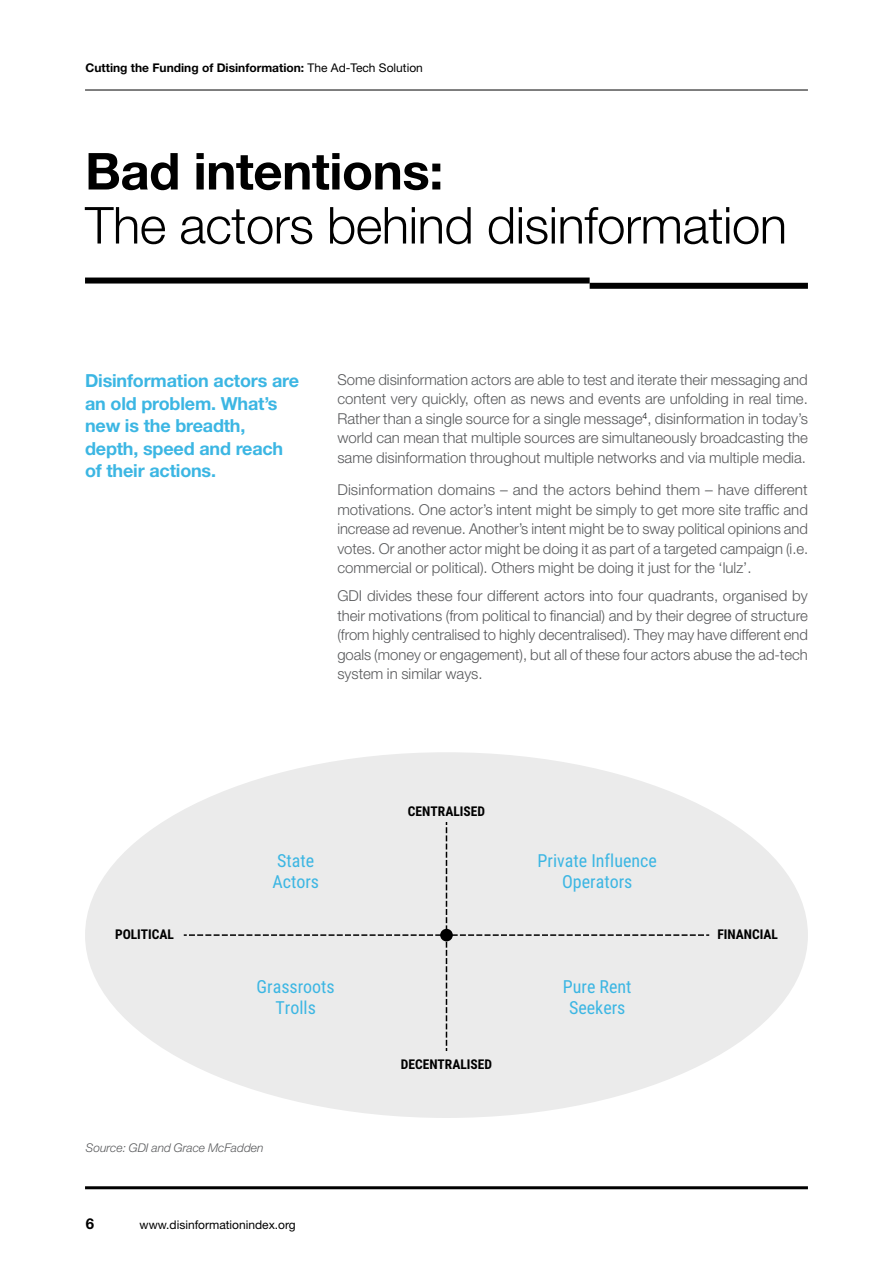
<style>
.page{position:relative;width:893px;height:1263px;background:#fff}
.page>*{position:absolute;margin:0;border:0;box-sizing:border-box;transform-origin:0 0}
.t1{font:300 51px "Helvetica Neue LT Std";letter-spacing:-.01em;color:#000}
.t2{font:700 51px "Helvetica Neue LT Std";letter-spacing:-.01em;color:#000}
.t3{font:700 18px/22.5px "Helvetica Neue LT Std";letter-spacing:-.01em;color:#3cb6e3}
.t4{font:18px/21px "Roboto Condensed";color:#3cb6e3;text-align:center}
.t5{font:300 15px/19.5px "Helvetica Neue LT Std";color:#58595b;text-align:justify}
.t6{font:700 15px "Helvetica Neue LT Std";color:#000}
.t7{font:700 13.5px "Roboto Condensed";color:#000}
.t8{font:700 12px "Helvetica Neue LT Std";color:#000}
.t9{font:12px "Helvetica Neue LT Std";color:#000}
.t10{font:italic 300 12px "Helvetica Neue LT Std";color:#58595b}
.s1{font-weight:400}
</style>
<div class="page">
<div style="left:590px;top:283px;width:218px;height:6px;background:#000"></div>
<div style="left:85px;top:278px;width:505px;height:6px;background:#000"></div>
<div style="left:85px;top:752px;width:723px;height:366px;background:#ebebeb;border-radius:50%"></div>
<svg style="left:184px;top:822px;width:525px;height:229px"></svg>
<div style="left:440px;top:929px;width:13px;height:12px;background:#000;border-radius:50%"></div>
<hr style="left:85px;top:90px;width:723px;height:1px;background:#000">
<hr style="left:85px;top:1186px;width:723px;height:3px;background:#000">
<p class="t8" style="left:86px;top:60px;width:339px">Cutting the Funding of Disinformation: <span class="s1">The Ad-Tech Solution</span></p>
<h1 class="t2" style="left:85px;top:140px;width:360px">Bad intentions:</h1>
<h1 class="t1" style="left:85px;top:194px;width:704px">The actors behind disinformation</h1>
<p class="t3" style="left:85px;top:369px;width:215px">Disinformation actors are an old problem. What’s new is the breadth, depth, speed and reach of their actions.</p>
<p class="t5" style="left:337px;top:369px;width:472px">Some disinformation actors are able to test and iterate their messaging and content very quickly, often as news and events are unfolding in real time.<br>Rather than a single source for a single message<sup>4</sup>, disinformation in today’s world can mean that multiple sources are simultaneously broadcasting the same disinformation throughout multiple networks and via multiple media.</p>
<p class="t5" style="left:337px;top:480px;width:472px">Disinformation domains – and the actors behind them – have different motivations. One actor’s intent might be simply to get more site traffic and increase ad revenue. Another’s intent might be to sway political opinions and votes. Or another actor might be doing it as part of a targeted campaign (i.e. commercial or political). Others might be doing it just for the ‘lulz’.</p>
<p class="t5" style="left:337px;top:586px;width:472px">GDI divides these four different actors into four quadrants, organised by their motivations (from political to financial) and by their degree of structure (from highly centralised to highly decentralised). They may have different end goals (money or engagement), but all of these four actors abuse the ad-tech system in similar ways.</p>
<p class="t7" style="left:408px;top:802px;width:79px">CENTRALISED</p>
<p class="t4" style="left:272px;top:849px;width:48px;text-align:left">State<br>Actors</p>
<p class="t4" style="left:538px;top:849px;width:121px">Private Influence<br>Operators</p>
<p class="t7" style="left:115px;top:925px;width:61px">POLITICAL</p>
<p class="t7" style="left:717px;top:925px;width:62px">FINANCIAL</p>
<p class="t4" style="left:257px;top:975px;width:80px">Grassroots<br>Trolls</p>
<p class="t4" style="left:563px;top:975px;width:70px">Pure Rent<br>Seekers</p>
<p class="t10" style="left:86px;top:1141px;width:179px">Source: GDI and Grace McFadden</p>
<p class="t6" style="left:86px;top:1214px;width:10px">6</p>
<p class="t9" style="left:140px;top:1217px;width:158px">www.disinformationindex.org</p>
<p class="t7" style="left:401px;top:1054px;width:93px">DECENTRALISED</p>
</div>
